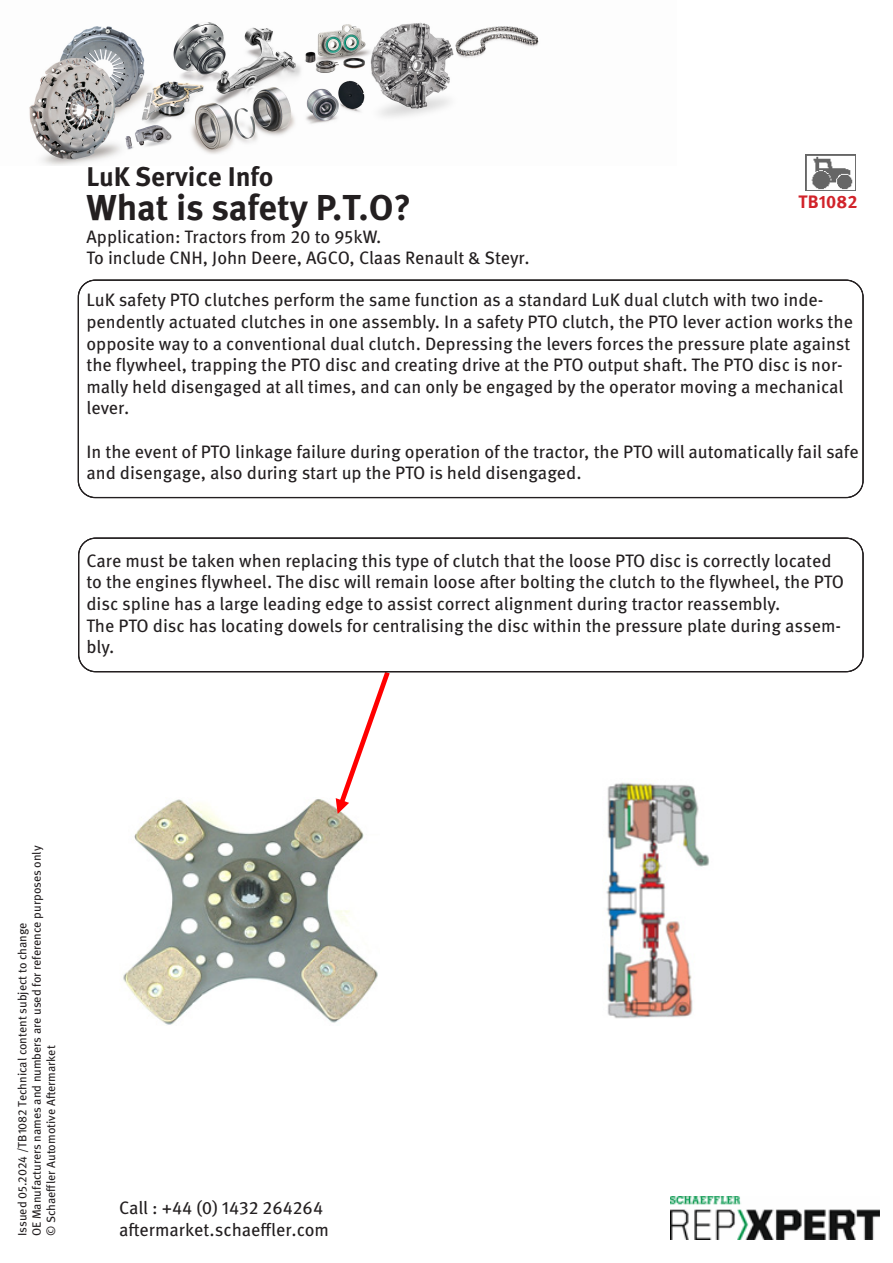
<style>
.page{position:relative;width:893px;height:1263px;background:#fff}
.page>*{position:absolute;margin:0;border:0;box-sizing:border-box;transform-origin:0 0}
.t1{font:700 36px "Meta OT";color:#231f20}
.t2{font:700 27px "Meta OT";color:#231f20}
.t3{font:18px/21.6px "Meta OT";color:#231f20}
.t4{font:700 18px "Meta OT";color:#d1232a}
.t5{font:12px "Meta OT";color:#231f20}
</style>
<div class="page">
<img style="left:29px;top:22px;width:510px;height:144px">
<img style="left:670px;top:1196px;width:209px;height:43px">
<img style="left:123px;top:798px;width:255px;height:227px">
<img style="left:606px;top:782px;width:103px;height:237px">
<svg style="left:336px;top:672px;width:57px;height:142px"></svg>
<img style="left:806px;top:155px;width:50px;height:35px">
<div style="left:78px;top:280px;width:785px;height:217px;border:1px solid #231f20;border-radius:17px"></div>
<div style="left:79px;top:538px;width:784px;height:133px;border:1px solid #231f20;border-radius:17px"></div>
<p class="t2" style="left:86px;top:160px;width:189px">LuK Service Info</p>
<p class="t1" style="left:86px;top:184px;width:326px">What is safety P.T.O?</p>
<p class="t3" style="left:86px;top:226px;width:296px">Application: Tractors from 20 to 95kW.</p>
<p class="t3" style="left:86px;top:247px;width:445px">To include CNH, John Deere, AGCO, Claas Renault &amp; Steyr.</p>
<p class="t3" style="left:86px;top:289px;width:768px">LuK safety PTO clutches perform the same function as a standard LuK dual clutch with two inde&shy;pendently actuated clutches in one assembly. In a safety PTO clutch, the PTO lever action works the opposite way to a conventional dual clutch. Depressing the levers forces the pressure plate against the flywheel, trapping the PTO disc and creating drive at the PTO output shaft. The PTO disc is nor&shy;mally held disengaged at all times, and can only be engaged by the operator moving a mechanical lever.</p>
<p class="t3" style="left:86px;top:441px;width:774px">In the event of PTO linkage failure during operation of the tractor, the PTO will automatically fail safe and disengage, also during start up the PTO is held disengaged.</p>
<p class="t4" style="left:799px;top:190px;width:60px">TB1082</p>
<p class="t3" style="left:86px;top:550px;width:759px">Care must be taken when replacing this type of clutch that the loose PTO disc is correctly located to the engines flywheel. The disc will remain loose after bolting the clutch to the flywheel, the PTO disc spline has a large leading edge to assist correct alignment during tractor reassembly.</p>
<p class="t3" style="left:86px;top:615px;width:756px">The PTO disc has locating dowels for centralising the disc within the pressure plate during assem&shy;bly.</p>
<p class="t5" style="left:29px;top:1236px;width:392px;rotate:-90deg">OE Manufacturers names and numbers are used for reference purposes only</p>
<p class="t5" style="left:15px;top:1236px;width:315px;rotate:-90deg">Issued 05.2024 /TB1082 Technical content subject to change</p>
<p class="t5" style="left:44px;top:1236px;width:192px;rotate:-90deg">© Schaeffler Automotive Aftermarket</p>
<p class="t3" style="left:119px;top:1197px;width:206px">Call : +44 (0) 1432 264264</p>
<p class="t3" style="left:119px;top:1219px;width:212px">aftermarket.schaeffler.com</p>
</div>
